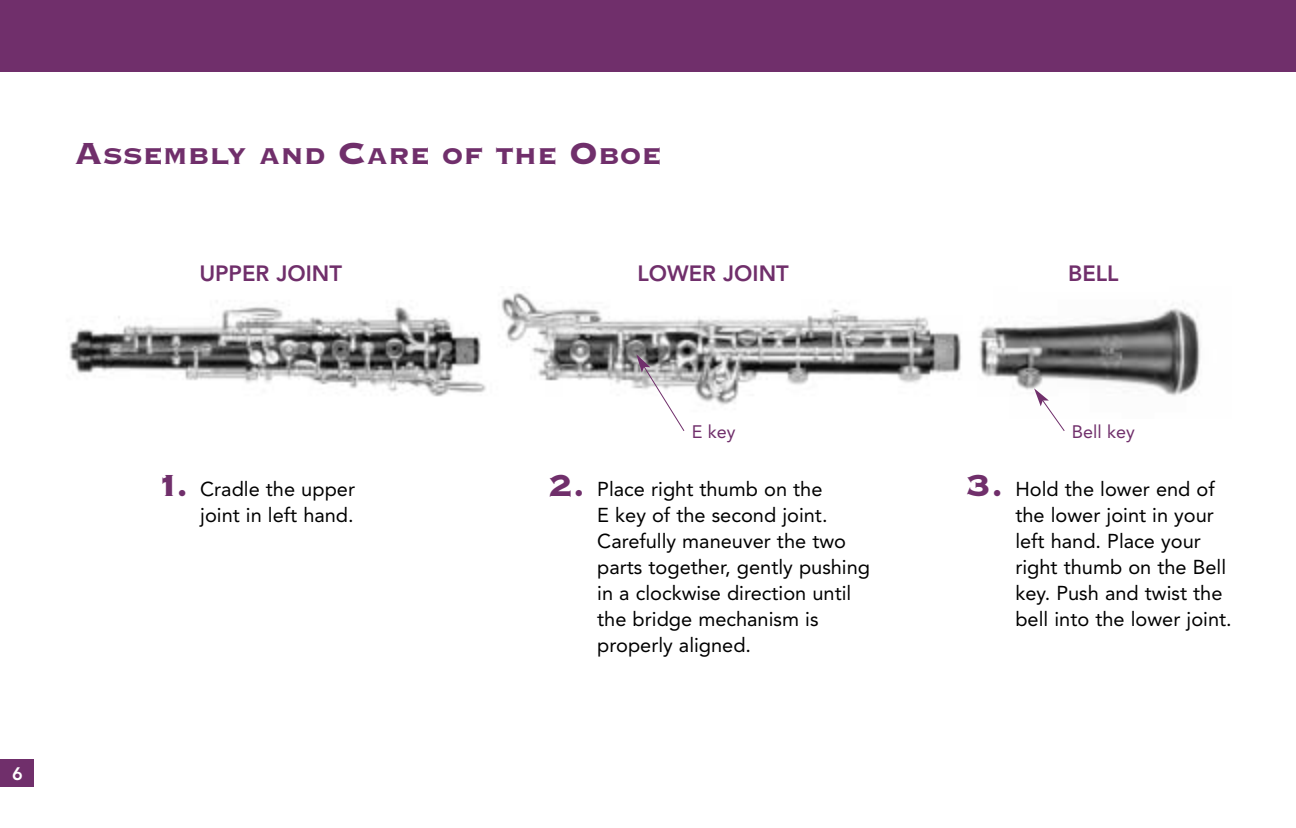
<style>
.page{position:relative;width:1296px;height:828px;background:#fff}
.page>*{position:absolute;margin:0;border:0;box-sizing:border-box;transform-origin:0 0}
.t1{font:30px "Copperplate Thirty Three BC";color:#702f6b}
.t2{font:800 22px "Avenir";color:#702f6b}
.t3{font:20px/26px "Avenir";color:#000}
.t4{font:18px "Avenir";color:#702f6b}
.t5{font:800 18px "Avenir";color:#fff}
.s1{font-size:40px}
.s2{font-family:"Copperplate Thirty Three BC";font-size:40px;color:#702f6b}
</style>
<div class="page">
<img style="left:69px;top:292px;width:1132px;height:113px">
<div style="left:0;top:0;width:1296px;height:72px;background:#702f6b"></div>
<div style="left:0;top:760px;width:33px;height:27px;background:#702f6b"></div>
<svg style="left:1034px;top:388px;width:32px;height:43px"></svg>
<svg style="left:636px;top:354px;width:49px;height:77px"></svg>
<h1 class="t1" style="left:74px;top:136px;width:589px"><span class="s1">A</span>SSEMBLY AND <span class="s1">C</span>ARE OF THE <span class="s1">O</span>BOE</h1>
<p class="t2" style="left:199px;top:264px;width:144px">UPPER JOINT</p>
<p class="t2" style="left:637px;top:264px;width:153px">LOWER JOINT</p>
<p class="t2" style="left:1068px;top:264px;width:52px">BELL</p>
<p class="t5" style="left:12px;top:766px;width:12px">6</p>
<p class="t4" style="left:692px;top:425px;width:45px">E key</p>
<p class="t4" style="left:1072px;top:425px;width:65px">Bell key</p>
<p class="t3" style="left:156px;top:478px;width:200px;text-align:right"><span class="s2">1.</span> Cradle the upper joint in left hand.</p>
<p class="t3" style="left:597px;top:478px;width:274px;text-indent:-49px"><span class="s2">2.</span> Place right thumb on the<br>E key of the second joint.<br>Carefully maneuver the two parts together, gently pushing in a clockwise direction until the bridge mechanism is properly aligned.</p>
<p class="t3" style="left:1015px;top:478px;width:218px;text-indent:-49px"><span class="s2">3.</span> Hold the lower end of the lower joint in your left hand. Place your right thumb on the Bell key. Push and twist the bell into the lower joint.</p>
</div>
